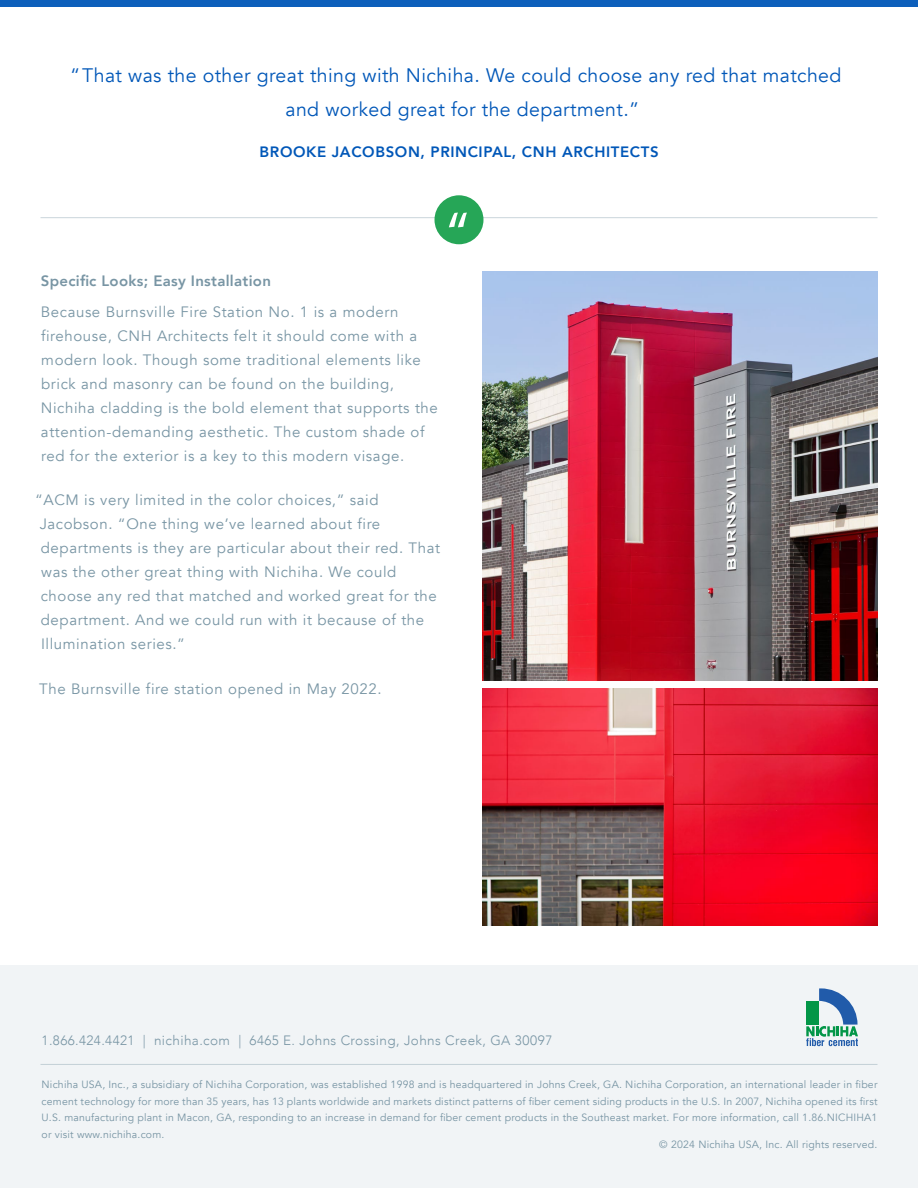
<style>
.page{position:relative;width:918px;height:1188px;background:#fff}
.page>*{position:absolute;margin:0;border:0;box-sizing:border-box;transform-origin:0 0}
.t1{font:19.5px/34.5px "Avenir";letter-spacing:.02em;color:#0057b8}
.t2{font:15px/24px "Avenir";letter-spacing:.04em;color:#7895a4}
.t3{font:800 15px "Avenir";letter-spacing:.04em;color:#0057b8}
.t4{font:800 15px "Avenir";letter-spacing:.02em;color:#7895a4}
.t5{font:300 13.5px "Avenir";letter-spacing:.03em;color:#7895a4}
.t6{font:10.5px/16.5px "Avenir";letter-spacing:.02em;color:#7895a4;text-align:justify}
</style>
<div class="page">
<div style="left:0;top:966px;width:918px;height:222px;background:#f1f4f6"></div>
<svg style="left:806px;top:988px;width:52px;height:58px"></svg>
<hr style="left:40px;top:1064px;width:838px;height:1px;background:#93aab6">
<div style="left:0;top:0;width:918px;height:6px;background:#0d5fbb"></div>
<img style="left:483px;top:271px;width:395px;height:409px">
<img style="left:483px;top:689px;width:395px;height:237px">
<hr style="left:40px;top:217px;width:838px;height:1px;background:#93aab6">
<div style="left:435px;top:195px;width:48px;height:49px;background:#26a657;border-radius:50%"></div>
<svg style="left:449px;top:213px;width:18px;height:14px"></svg>
<h1 class="t1" style="left:286px;top:58px;width:557px;text-indent:-215px">“That was the other great thing with Nichiha. We could choose any red that matched and worked great for the department.”</h1>
<p class="t3" style="left:260px;top:140px;width:400px">BROOKE JACOBSON, PRINCIPAL, CNH ARCHITECTS</p>
<p class="t4" style="left:41px;top:270px;width:232px">Specific Looks; Easy Installation</p>
<p class="t2" style="left:41px;top:300px;width:399px">Because Burnsville Fire Station No. 1 is a modern firehouse, CNH Architects felt it should come with a modern look. Though some traditional elements like brick and masonry can be found on the building, Nichiha cladding is the bold element that supports the attention-demanding aesthetic. The custom shade of red for the exterior is a key to this modern visage.</p>
<p class="t2" style="left:40px;top:489px;width:402px;text-indent:-5px">“ACM is very limited in the color choices,” said Jacobson. “One thing we’ve learned about fire departments is they are particular about their red. That was the other great thing with Nichiha. We could choose any red that matched and worked great for the department. And we could run with it because of the Illumination series.”</p>
<p class="t2" style="left:39px;top:677px;width:344px">The Burnsville fire station opened in May 2022.</p>
<p class="t5" style="left:42px;top:1032px;width:513px">1.866.424.4421 | nichiha.com | 6465 E. Johns Crossing, Johns Creek, GA 30097</p>
<p class="t6" style="left:42px;top:1076px;width:837px">Nichiha USA, Inc., a subsidiary of Nichiha Corporation, was established 1998 and is headquartered in Johns Creek, GA. Nichiha Corporation, an international leader in fiber cement technology for more than 35 years, has 13 plants worldwide and markets distinct patterns of fiber cement siding products in the U.S. In 2007, Nichiha opened its first U.S. manufacturing plant in Macon, GA, responding to an increase in demand for fiber cement products in the Southeast market. For more information, call 1.86.NICHIHA1 or visit www.nichiha.com.</p>
<p class="t6" style="left:659px;top:1136px;width:220px">© 2024 Nichiha USA, Inc. All rights reserved.</p>
</div>
